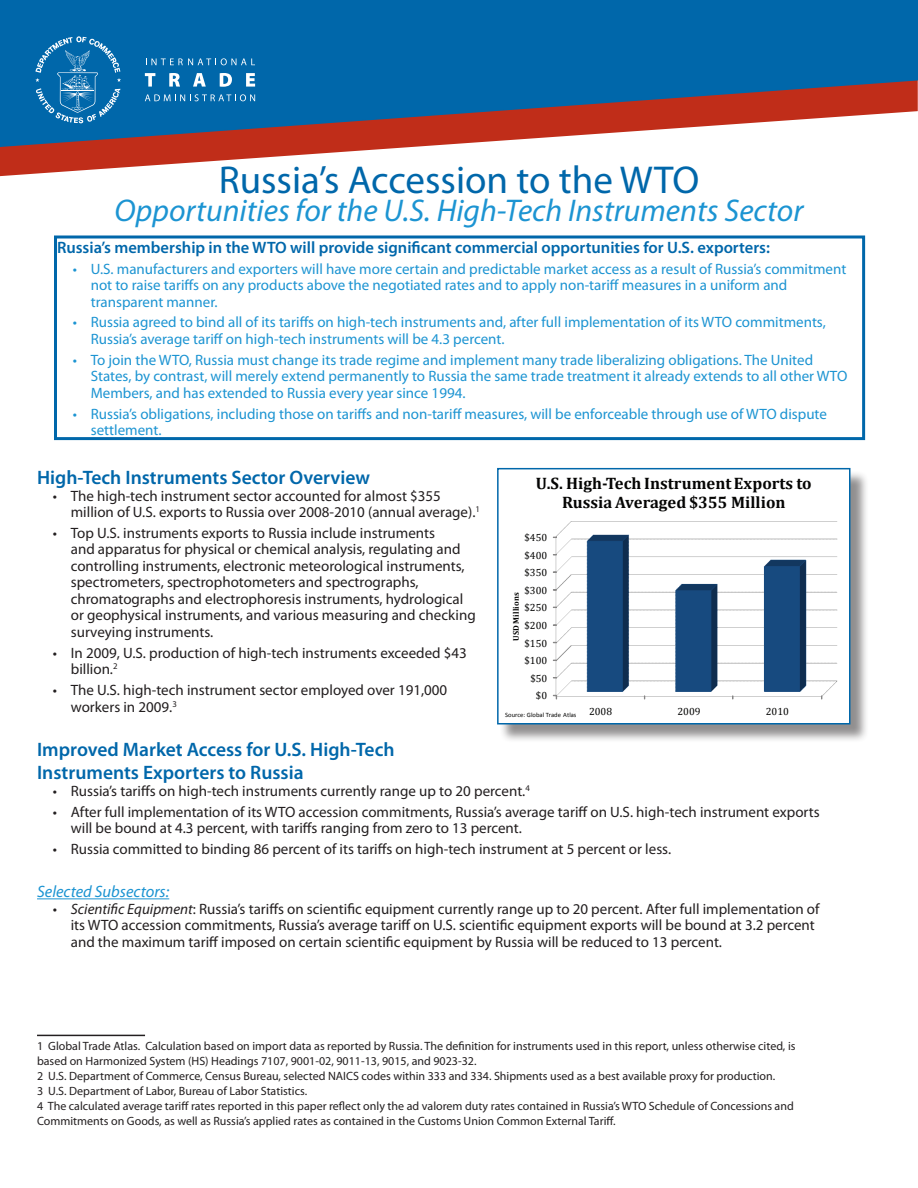
<style>
.page{position:relative;width:918px;height:1188px;background:#fff}
.page>*{position:absolute;margin:0;border:0;box-sizing:border-box;transform-origin:0 0}
.Heading_7{font:39px "Myriad Pro";color:#0067aa}
.Sector_Title_2{font:italic 31.5px "Myriad Pro";color:#1c94d2}
.Heading_2{font:600 19.5px/23.4px "Myriad Pro";color:#0067aa}
.t1{font:700 16.65px/19.4px "Cambria";color:#050504;text-align:center}
.Heading_1{font:600 16.5px "Myriad Pro";color:#0067aa}
.Heading_3{font:italic 16.5px "Myriad Pro";color:#1c94d2}
.t2{font:15px/16.5px "Myriad Pro";color:#1c94d2}
.t3{font:15px/16.5px "Myriad Pro";color:#231f20}
.t4{font:15px/16.5px "Myriad Pro";color:#221e1f}
.Footnote{font:12px/15px "Myriad Pro";color:#231f20}
.Footnote-2{font:12px "Myriad Pro";color:#221e1f}
.t5{font:10.5px "Cambria";color:#050504}
.t6{font:700 8.1px "Cambria";letter-spacing:.015em;color:#050504}
.t7{font:6.6px "Calibri";letter-spacing:.005em;color:#050504}
.s1{color:#231f20}
.s2{font-style:italic}
</style>
<div class="page">
<svg style="left:0;top:148px;width:397px;height:28px"></svg>
<svg style="left:0;top:0;width:918px;height:148px;background:#346897"></svg>
<svg style="left:35px;top:36px;width:86px;height:87px;background:#227bb5"></svg>
<svg style="left:146px;top:58px;width:109px;height:7px"></svg>
<svg style="left:145px;top:73px;width:10px;height:14px"></svg>
<svg style="left:169px;top:73px;width:11px;height:14px"></svg>
<svg style="left:193px;top:73px;width:13px;height:14px"></svg>
<svg style="left:220px;top:73px;width:12px;height:14px"></svg>
<svg style="left:246px;top:73px;width:9px;height:14px"></svg>
<svg style="left:145px;top:94px;width:110px;height:7px"></svg>
<div style="left:54px;top:236px;width:811px;height:204px;border:3px solid #0067aa"></div>
<hr style="left:37px;top:898px;width:132px;height:1px;background:#1c94d2">
<hr style="left:37px;top:1035px;width:108px;height:1px;background:#231f20">
<div style="left:499px;top:470px;width:370px;height:273px;background:#231f20;opacity:.5"></div>
<div style="left:498px;top:469px;width:352px;height:255px;background:#fff"></div>
<img style="left:556px;top:521px;width:282px;height:175px">
<svg style="left:553px;top:695px;width:4px;height:4px"></svg>
<div style="left:497px;top:468px;width:353px;height:256px;border:2px solid #0067aa"></div>
<p class="Heading_7" style="left:219px;top:156px;width:482px">Russia’s Accession to the WTO</p>
<p class="Sector_Title_2" style="left:115px;top:191px;width:690px">Opportunities for the U.S. High-Tech Instruments Sector</p>
<p class="Heading_1" style="left:57px;top:237px;width:715px">Russia’s membership in the WTO will provide significant commercial opportunities for U.S. exporters:</p>
<p class="t2" style="left:91px;top:260px;width:757px;text-indent:-18px">• U.S. manufacturers and exporters will have more certain and predictable market access as a result of Russia’s commitment not to raise tariffs on any products above the negotiated rates and to apply non-tariff measures in a uniform and transparent manner.</p>
<p class="t2" style="left:91px;top:314px;width:737px;text-indent:-18px">• Russia agreed to bind all of its tariffs on high-tech instruments and, after full implementation of its WTO commitments,<br>Russia’s average tariff on high-tech instruments will be 4.3 percent.</p>
<p class="t2" style="left:91px;top:351px;width:758px;text-indent:-18px">• To join the WTO, Russia must change its trade regime and implement many trade liberalizing obligations. The United<br>States, by contrast, will merely extend permanently to Russia the same trade treatment it already extends to all other WTO<br>Members, and has extended to Russia every year since 1994.</p>
<p class="t2" style="left:91px;top:405px;width:738px;text-indent:-18px">• Russia’s obligations, including those on tariffs and non-tariff measures, will be enforceable through use of WTO dispute settlement.</p>
<p class="Heading_2" style="left:37px;top:465px;width:335px">High-Tech Instruments Sector Overview</p>
<p class="t4" style="left:71px;top:487px;width:411px;text-indent:-18px"><span class="s1">•</span> The high-tech instrument sector accounted for almost $355 million of U.S. exports to Russia over 2008-2010 (annual average).<sup>1</sup></p>
<p class="t4" style="left:71px;top:524px;width:406px;text-indent:-18px"><span class="s1">•</span> Top U.S. instruments exports to Russia include i<span class="s1">nstruments<br>and apparatus for physical or chemical analysis,</span> regulating and controlling instruments, electronic meteorological instruments, spectrometers, spectrophotometers and spectrographs, chromatographs and electrophoresis instruments, hydrological or geophysical instruments, and various measuring and checking surveying instruments.</p>
<p class="t4" style="left:71px;top:644px;width:398px;text-indent:-18px"><span class="s1">•</span> In 2009, U.S. production of high-tech instruments exceeded $43 billion.<sup>2</sup></p>
<p class="t4" style="left:71px;top:682px;width:378px;text-indent:-18px"><span class="s1">•</span> The U.S. high-tech instrument sector employed over 191,000 workers in 2009.<sup>3</sup></p>
<p class="Heading_2" style="left:37px;top:737px;width:359px">Improved Market Access for U.S. High-Tech<br>Instruments Exporters to Russia</p>
<p class="t3" style="left:53px;top:782px;width:479px">• Russia’s tariffs on high-tech instruments currently range up to 20 percent.<sup>4</sup></p>
<p class="t3" style="left:71px;top:803px;width:750px;text-indent:-18px">• After full implementation of its WTO accession commitments, Russia’s average tariff on U.S. high-tech instrument exports will be bound at 4.3 percent, with tariffs ranging from zero to 13 percent.</p>
<p class="t3" style="left:53px;top:840px;width:620px">• Russia committed to binding 86 percent of its tariffs on high-tech instrument at 5 percent or less.</p>
<p class="Heading_3" style="left:37px;top:882px;width:134px">Selected Subsectors:</p>
<p class="t3" style="left:71px;top:900px;width:750px;text-indent:-18px"><span class="s2">• Scientific Equipment</span>: Russia’s tariffs on scientific equipment currently range up to 20 percent. After full implementation of its WTO accession commitments, Russia’s average tariff on U.S. scientific equipment exports will be bound at 3.2 percent and the maximum tariff imposed on certain scientific equipment by Russia will be reduced to 13 percent.</p>
<p class="t1" style="left:536px;top:473px;width:277px">U.S. High-Tech Instrument Exports to<br>Russia Averaged $355 Million</p>
<p class="t5" style="left:524px;top:531px;width:24px">$450</p>
<p class="t5" style="left:524px;top:549px;width:24px">$400</p>
<p class="t5" style="left:524px;top:567px;width:24px">$350</p>
<p class="t5" style="left:524px;top:584px;width:24px">$300</p>
<p class="t6" style="left:511px;top:641px;width:50px;rotate:-90deg">USD Millions</p>
<p class="t5" style="left:524px;top:602px;width:24px">$250</p>
<p class="t5" style="left:524px;top:619px;width:24px">$200</p>
<p class="t5" style="left:524px;top:637px;width:24px">$150</p>
<p class="t5" style="left:524px;top:654px;width:24px">$100</p>
<p class="t5" style="left:530px;top:672px;width:18px">$50</p>
<p class="t5" style="left:536px;top:690px;width:13px">$0</p>
<p class="t5" style="left:589px;top:705px;width:25px">2008</p>
<p class="t5" style="left:677px;top:705px;width:25px">2009</p>
<p class="t5" style="left:766px;top:705px;width:25px">2010</p>
<p class="t7" style="left:505px;top:711px;width:73px">Source: Global Trade Atlas</p>
<p class="Footnote" style="left:37px;top:1039px;width:760px">1 Global Trade Atlas. Calculation based on import data as reported by Russia. The definition for instruments used in this report, unless otherwise cited, is based on Harmonized System (HS) Headings 7107, 9001-02, 9011-13, 9015, and 9023-32.</p>
<p class="Footnote-2" style="left:37px;top:1069px;width:740px"><span class="s1">2</span> U.S. Department of Commerce, Census Bureau, selected NAICS codes within 333 and 334. Shipments used as a best available proxy for production.</p>
<p class="Footnote-2" style="left:37px;top:1084px;width:272px"><span class="s1">3</span> U.S. Department of Labor, Bureau of Labor Statistics.</p>
<p class="Footnote" style="left:37px;top:1099px;width:758px">4 The calculated average tariff rates reported in this paper reflect only the ad valorem duty rates contained in Russia’s WTO Schedule of Concessions and<br>Commitments on Goods, as well as Russia’s applied rates as contained in the Customs Union Common External Tariff.</p>
</div>
